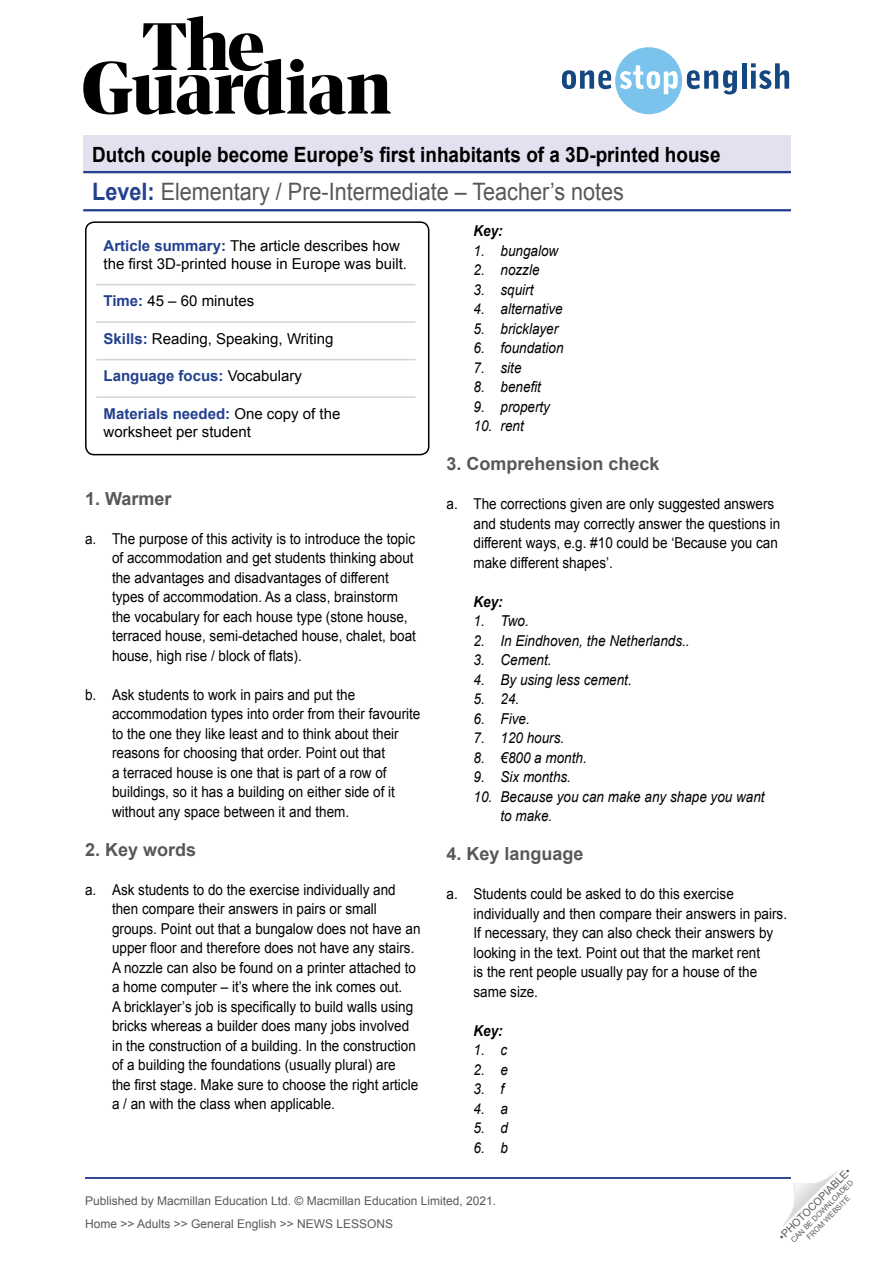
<style>
.page{position:relative;width:893px;height:1263px;background:#fff}
.page>*{position:absolute;margin:0;border:0;box-sizing:border-box;transform-origin:0 0}
.Article_Subtitle{font:24px "Arial";color:#58585a;scale:.9 1}
.Article_Subtitle-2{font:700 21px "Arial";color:#000;scale:.9 1}
.TN__Title{font:700 18px "Arial";color:#58585a}
.TN__Body_text_Number{font:15px/19.5px "Arial";color:#000;scale:.9 1}
.TN__Key_body_-_first{font:italic 15px "Arial";color:#000;scale:.9 1}
.TN__Info_box_-_body{font:15px/18px "Arial";color:#000}
.TN__Key_body_-_regul{font:italic 15px/19.5px "Arial";color:#000;scale:.9 1}
.TN__Info_box_-_body-2{font:700 15px "Arial";color:#23408f}
.TN__Key_title{font:italic 700 15px "Arial";color:#000;scale:.9 1}
.t1{font:12px/23px "Arial";color:#58595b}
.t2{font:10.5px "Arial";color:#58595b}
.t3{font:7.5px/9px "Arial";color:#58595b;text-align:center}
.s1{font-weight:700;color:#23408f}
.s2{font-weight:400;color:#000}
</style>
<div class="page">
<svg style="left:83px;top:16px;width:308px;height:99px"></svg>
<svg style="left:562px;top:47px;width:175px;height:67px"></svg>
<hr style="left:742px;top:63px;width:4px;height:26px;background:#154780">
<svg style="left:751px;top:63px;width:38px;height:26px"></svg>
<svg style="left:783px;top:1171px;width:55px;height:55px"></svg>
<div style="left:83px;top:136px;width:708px;height:37px;background:#e1e1ef"></div>
<hr style="left:83px;top:171px;width:708px;height:2px;background:#23408f">
<hr style="left:83px;top:209px;width:708px;height:2px;background:#23408f">
<hr style="left:85px;top:1177px;width:706px;height:2px;background:#23408f">
<hr style="left:96px;top:284px;width:319px;height:1px;background:#d1d3d4">
<hr style="left:96px;top:321px;width:319px;height:2px;background:#d1d3d4">
<hr style="left:96px;top:359px;width:319px;height:1px;background:#d1d3d4">
<hr style="left:96px;top:396px;width:319px;height:2px;background:#d1d3d4">
<div style="left:85px;top:221px;width:344px;height:234px;border:2px solid #000;border-radius:9px"></div>
<p class="Article_Subtitle-2" style="left:92px;top:141px;width:700px">Dutch couple become Europe’s first inhabitants of a 3D-printed house</p>
<p class="Article_Subtitle" style="left:92px;top:176px;width:592px"><span class="s1">Level:</span> Elementary / Pre-Intermediate – Teacher’s notes</p>
<p class="TN__Key_title" style="left:473px;top:221px;width:34px">Key:</p>
<p class="TN__Key_body_-_first" style="left:473px;top:241px;width:96px">1. bungalow</p>
<p class="TN__Key_body_-_first" style="left:473px;top:260px;width:75px">2. nozzle</p>
<p class="TN__Key_body_-_first" style="left:473px;top:280px;width:68px">3. squirt</p>
<p class="TN__Key_body_-_first" style="left:473px;top:299px;width:101px">4. alternative</p>
<p class="TN__Key_body_-_first" style="left:473px;top:319px;width:96px">5. bricklayer</p>
<p class="TN__Key_body_-_first" style="left:473px;top:338px;width:102px">6. foundation</p>
<p class="TN__Key_body_-_first" style="left:473px;top:358px;width:55px">7. site</p>
<p class="TN__Key_body_-_first" style="left:473px;top:377px;width:77px">8. benefit</p>
<p class="TN__Key_body_-_first" style="left:473px;top:397px;width:87px">9. property</p>
<p class="TN__Key_body_-_regul" style="left:473px;top:416px;width:57px">10. rent</p>
<p class="TN__Title" style="left:446px;top:452px;width:215px">3. Comprehension check</p>
<p class="TN__Body_text_Number" style="left:473px;top:494px;width:342px;text-indent:-27px">a. The corrections given are only suggested answers and students may correctly answer the questions in different ways, e.g. #10 could be ‘Because you can make different shapes’.</p>
<p class="TN__Key_title" style="left:473px;top:592px;width:34px">Key:</p>
<p class="TN__Key_body_-_first" style="left:473px;top:611px;width:63px">1. Two.</p>
<p class="TN__Key_body_-_first" style="left:473px;top:631px;width:242px">2. In Eindhoven, the Netherlands..</p>
<p class="TN__Key_body_-_first" style="left:473px;top:650px;width:88px">3. Cement.</p>
<p class="TN__Key_body_-_first" style="left:473px;top:670px;width:177px">4. By using less cement.</p>
<p class="TN__Key_body_-_first" style="left:473px;top:689px;width:52px">5. 24.</p>
<p class="TN__Key_body_-_first" style="left:473px;top:709px;width:64px">6. Five.</p>
<p class="TN__Key_body_-_first" style="left:473px;top:728px;width:102px">7. 120 hours.</p>
<p class="TN__Key_body_-_first" style="left:473px;top:748px;width:127px">8. €800 a month.</p>
<p class="TN__Key_body_-_first" style="left:473px;top:767px;width:110px">9. Six months.</p>
<p class="TN__Key_body_-_regul" style="left:500px;top:787px;width:295px;text-indent:-27px">10. Because you can make any shape you want to make.</p>
<p class="TN__Title" style="left:446px;top:842px;width:139px">4. Key language</p>
<p class="TN__Body_text_Number" style="left:473px;top:884px;width:350px;text-indent:-27px">a. Students could be asked to do this exercise individually and then compare their answers in pairs.<br>If necessary, they can also check their answers by looking in the text. Point out that the market rent<br>is the rent people usually pay for a house of the same size.</p>
<p class="TN__Key_title" style="left:473px;top:1021px;width:34px">Key:</p>
<p class="TN__Key_body_-_first" style="left:473px;top:1040px;width:39px">1. c</p>
<p class="TN__Key_body_-_first" style="left:473px;top:1060px;width:40px">2. e</p>
<p class="TN__Key_body_-_first" style="left:473px;top:1079px;width:36px">3. f</p>
<p class="TN__Key_body_-_first" style="left:473px;top:1099px;width:40px">4. a</p>
<p class="TN__Key_body_-_first" style="left:473px;top:1118px;width:40px">5. d</p>
<p class="TN__Key_body_-_regul" style="left:473px;top:1138px;width:40px">6. b</p>
<p class="TN__Info_box_-_body" style="left:104px;top:237px;width:305px"><span class="s1">Article summary:</span> The article describes how the first 3D-printed house in Europe was built.</p>
<p class="TN__Info_box_-_body" style="left:104px;top:292px;width:152px"><span class="s1">Time:</span> 45 – 60 minutes</p>
<p class="TN__Info_box_-_body" style="left:104px;top:330px;width:231px"><span class="s1">Skills:</span> Reading, Speaking, Writing</p>
<p class="TN__Info_box_-_body-2" style="left:104px;top:366px;width:200px">Language focus: <span class="s2">Vocabulary</span></p>
<p class="TN__Info_box_-_body" style="left:104px;top:405px;width:238px"><span class="s1">Materials needed:</span> One copy of the worksheet per student</p>
<p class="TN__Title" style="left:85px;top:486px;width:88px">1. Warmer</p>
<p class="TN__Body_text_Number" style="left:112px;top:529px;width:339px;text-indent:-27px">a. The purpose of this activity is to introduce the topic of accommodation and get students thinking about the advantages and disadvantages of different types of accommodation. As a class, brainstorm the vocabulary for each house type (stone house, terraced house, semi-detached house, chalet, boat house, high rise / block of flats).</p>
<p class="TN__Body_text_Number" style="left:112px;top:685px;width:344px;text-indent:-27px">b. Ask students to work in pairs and put the accommodation types into order from their favourite to the one they like least and to think about their reasons for choosing that order. Point out that<br>a terraced house is one that is part of a row of buildings, so it has a building on either side of it without any space between it and them.</p>
<p class="TN__Title" style="left:85px;top:837px;width:113px">2. Key words</p>
<p class="TN__Body_text_Number" style="left:112px;top:880px;width:344px;text-indent:-27px">a. Ask students to do the exercise individually and then compare their answers in pairs or small groups. Point out that a bungalow does not have an upper floor and therefore does not have any stairs.<br>A nozzle can also be found on a printer attached to a home computer – it’s where the ink comes out.<br>A bricklayer’s job is specifically to build walls using bricks whereas a builder does many jobs involved in the construction of a building. In the construction of a building the foundations (usually plural) are<br>the first stage. Make sure to choose the right article a / an with the class when applicable.</p>
<p class="t1" style="left:85px;top:1189px;width:413px">Published by Macmillan Education Ltd. © Macmillan Education Limited, 2021.<br>Home &gt;&gt; Adults &gt;&gt; General English &gt;&gt; NEWS LESSONS</p>
<p class="t2" style="left:776px;top:1233px;width:99px;rotate:-45deg">•PHOTOCOPIABLE•</p>
<p class="t3" style="left:789px;top:1238px;width:86px;rotate:-45deg">CAN BE DOWNLOADED<br>FROM WEBSITE</p>
</div>
